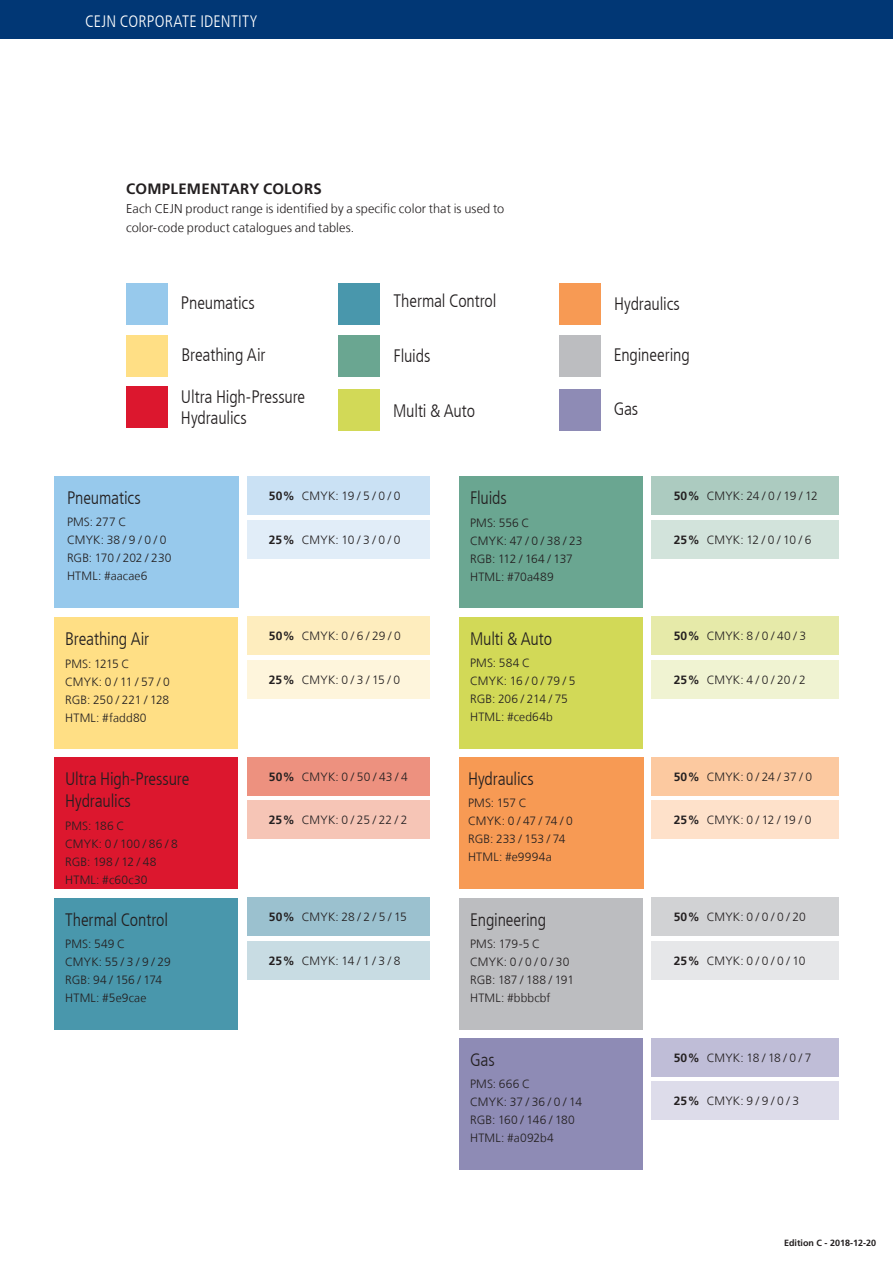
<style>
.page{position:relative;width:893px;height:1263px;background:#fff}
.page>*{position:absolute;margin:0;border:0;box-sizing:border-box;transform-origin:0 0}
.t1{font:300 condensed 18px/21px "Frutiger LT Com";letter-spacing:-.01em;color:#231f20}
.t2{font:300 condensed 16.5px "Frutiger LT Com";letter-spacing:.01em;color:#fff}
.t3{font:700 15px "Frutiger LT Com";letter-spacing:.02em;color:#231f20}
.t4{font:300 12.75px/19.2px "Frutiger LT Com";letter-spacing:.005em;color:#231f20}
.t5{font:300 12px/18px "Frutiger LT Com";letter-spacing:.01em;color:#231f20}
.t6{font:300 12px "Frutiger LT Com";letter-spacing:-.02em;color:#231f20}
.t7{font:700 9px "Frutiger LT Com";color:#231f20}
.s1{font-weight:700}
</style>
<div class="page">
<div style="left:0;top:0;width:893px;height:39px;background:#013775"></div>
<div style="left:126px;top:283px;width:42px;height:42px;background:#97c9ec"></div>
<div style="left:126px;top:386px;width:42px;height:42px;background:#dc172e"></div>
<div style="left:126px;top:335px;width:42px;height:42px;background:#ffdf85"></div>
<div style="left:54px;top:476px;width:184px;height:132px;background:#97c9ec"></div>
<div style="left:247px;top:476px;width:183px;height:39px;background:#cae1f4"></div>
<div style="left:247px;top:520px;width:183px;height:38px;background:#e1edf8"></div>
<div style="left:247px;top:617px;width:183px;height:38px;background:#feedbe"></div>
<div style="left:247px;top:660px;width:183px;height:38px;background:#fef5dc"></div>
<div style="left:54px;top:617px;width:184px;height:132px;background:#ffdf85"></div>
<div style="left:652px;top:476px;width:187px;height:39px;background:#accbc0"></div>
<div style="left:652px;top:520px;width:187px;height:38px;background:#d2e3db"></div>
<div style="left:459px;top:476px;width:184px;height:132px;background:#6aa691"></div>
<div style="left:652px;top:757px;width:187px;height:38px;background:#fcc9a0"></div>
<div style="left:652px;top:801px;width:187px;height:38px;background:#fee1ca"></div>
<div style="left:459px;top:757px;width:184px;height:132px;background:#f79a54"></div>
<div style="left:54px;top:757px;width:184px;height:132px;background:#dc172e"></div>
<div style="left:247px;top:757px;width:183px;height:38px;background:#ed917f"></div>
<div style="left:247px;top:801px;width:183px;height:38px;background:#f6c5b6"></div>
<div style="left:459px;top:617px;width:184px;height:132px;background:#d2d957"></div>
<div style="left:652px;top:617px;width:187px;height:38px;background:#e6eaa9"></div>
<div style="left:652px;top:660px;width:187px;height:38px;background:#f0f3d2"></div>
<div style="left:338px;top:389px;width:42px;height:42px;background:#d2d957"></div>
<div style="left:338px;top:335px;width:42px;height:42px;background:#6aa691"></div>
<div style="left:338px;top:283px;width:42px;height:42px;background:#4997ac"></div>
<div style="left:54px;top:898px;width:184px;height:132px;background:#4997ac"></div>
<div style="left:247px;top:898px;width:183px;height:38px;background:#9bc1cf"></div>
<div style="left:247px;top:941px;width:183px;height:38px;background:#c8dce3"></div>
<div style="left:559px;top:283px;width:42px;height:42px;background:#f79a54"></div>
<div style="left:559px;top:335px;width:42px;height:42px;background:#bcbdc0"></div>
<div style="left:559px;top:389px;width:42px;height:42px;background:#8e8bb5"></div>
<div style="left:652px;top:898px;width:187px;height:38px;background:#d1d2d4"></div>
<div style="left:652px;top:941px;width:187px;height:38px;background:#e6e7e9"></div>
<div style="left:459px;top:898px;width:184px;height:131px;background:#bcbdc0"></div>
<div style="left:652px;top:1038px;width:187px;height:38px;background:#bfbdd7"></div>
<div style="left:652px;top:1081px;width:187px;height:39px;background:#dddcea"></div>
<div style="left:459px;top:1038px;width:184px;height:132px;background:#8e8bb5"></div>
<h2 class="t2" style="left:85px;top:12px;width:174px">CEJN CORPORATE IDENTITY</h2>
<p class="t3" style="left:126px;top:180px;width:197px">COMPLEMENTARY COLORS</p>
<p class="t4" style="left:126px;top:199px;width:380px">Each CEJN product range is identified by a specific color that is used to color-code product catalogues and tables.</p>
<p class="t1" style="left:181px;top:293px;width:75px">Pneumatics</p>
<p class="t1" style="left:181px;top:344px;width:86px">Breathing Air</p>
<p class="t1" style="left:181px;top:386px;width:126px">Ultra High-Pressure<br>Hydraulics</p>
<p class="t1" style="left:394px;top:291px;width:104px">Thermal Control</p>
<p class="t1" style="left:394px;top:345px;width:38px">Fluids</p>
<p class="t1" style="left:393px;top:401px;width:84px">Multi &amp; Auto</p>
<p class="t1" style="left:67px;top:487px;width:75px">Pneumatics</p>
<p class="t5" style="left:67px;top:513px;width:106px">PMS: 277 C<br>CMYK: 38 / 9 / 0 / 0<br>RGB: 170 / 202 / 230<br>HTML: #aacae6</p>
<p class="t1" style="left:65px;top:629px;width:86px">Breathing Air</p>
<p class="t5" style="left:65px;top:654px;width:106px">PMS: 1215 C<br>CMYK: 0 / 11 / 57 / 0<br>RGB: 250 / 221 / 128<br>HTML: #fadd80</p>
<p class="t5" style="left:269px;top:487px;width:133px"><span class="s1">50 %</span> CMYK: 19 / 5 / 0 / 0</p>
<p class="t5" style="left:269px;top:530px;width:133px"><span class="s1">25 %</span> CMYK: 10 / 3 / 0 / 0</p>
<p class="t5" style="left:269px;top:627px;width:134px"><span class="s1">50 %</span> CMYK: 0 / 6 / 29 / 0</p>
<p class="t5" style="left:269px;top:671px;width:133px"><span class="s1">25 %</span> CMYK: 0 / 3 / 15 / 0</p>
<p class="t1" style="left:470px;top:488px;width:38px">Fluids</p>
<p class="t5" style="left:470px;top:513px;width:114px">PMS: 556 C<br>CMYK: 47 / 0 / 38 / 23<br>RGB: 112 / 164 / 137<br>HTML: #70a489</p>
<p class="t1" style="left:470px;top:628px;width:84px">Multi &amp; Auto</p>
<p class="t5" style="left:470px;top:654px;width:107px">PMS: 584 C<br>CMYK: 16 / 0 / 79 / 5<br>RGB: 206 / 214 / 75<br>HTML: #ced64b</p>
<p class="t1" style="left:65px;top:768px;width:126px;line-height:22.5px">Ultra High-Pressure<br>Hydraulics</p>
<p class="t5" style="left:65px;top:817px;width:114px">PMS: 186 C<br>CMYK: 0 / 100 / 86 / 8<br>RGB: 198 / 12 / 48<br>HTML: #c60c30</p>
<p class="t1" style="left:65px;top:909px;width:104px">Thermal Control</p>
<p class="t5" style="left:65px;top:935px;width:107px">PMS: 549 C<br>CMYK: 55 / 3 / 9 / 29<br>RGB: 94 / 156 / 174<br>HTML: #5e9cae</p>
<p class="t5" style="left:269px;top:768px;width:140px"><span class="s1">50 %</span> CMYK: 0 / 50 / 43 / 4</p>
<p class="t5" style="left:269px;top:811px;width:140px"><span class="s1">25 %</span> CMYK: 0 / 25 / 22 / 2</p>
<p class="t5" style="left:269px;top:908px;width:140px"><span class="s1">50 %</span> CMYK: 28 / 2 / 5 / 15</p>
<p class="t5" style="left:269px;top:952px;width:133px"><span class="s1">25 %</span> CMYK: 14 / 1 / 3 / 8</p>
<p class="t1" style="left:468px;top:769px;width:67px">Hydraulics</p>
<p class="t5" style="left:468px;top:794px;width:106px">PMS: 157 C<br>CMYK: 0 / 47 / 74 / 0<br>RGB: 233 / 153 / 74<br>HTML: #e9994a</p>
<p class="t1" style="left:470px;top:909px;width:78px">Engineering</p>
<p class="t5" style="left:470px;top:935px;width:105px">PMS: 179-5 C<br>CMYK: 0 / 0 / 0 / 30<br>RGB: 187 / 188 / 191<br>HTML: #bbbcbf</p>
<p class="t1" style="left:470px;top:1049px;width:26px">Gas</p>
<p class="t5" style="left:470px;top:1075px;width:114px">PMS: 666 C<br>CMYK: 37 / 36 / 0 / 14<br>RGB: 160 / 146 / 180<br>HTML: #a092b4</p>
<p class="t1" style="left:614px;top:293px;width:67px">Hydraulics</p>
<p class="t1" style="left:614px;top:344px;width:78px">Engineering</p>
<p class="t1" style="left:614px;top:398px;width:26px">Gas</p>
<p class="t6" style="left:674px;top:489px;width:146px"><span class="s1">50 %</span> CMYK: 24 / 0 / 19 / 12</p>
<p class="t5" style="left:674px;top:530px;width:139px"><span class="s1">25 %</span> CMYK: 12 / 0 / 10 / 6</p>
<p class="t5" style="left:674px;top:627px;width:134px"><span class="s1">50 %</span> CMYK: 8 / 0 / 40 / 3</p>
<p class="t5" style="left:674px;top:671px;width:134px"><span class="s1">25 %</span> CMYK: 4 / 0 / 20 / 2</p>
<p class="t5" style="left:674px;top:768px;width:140px"><span class="s1">50 %</span> CMYK: 0 / 24 / 37 / 0</p>
<p class="t5" style="left:674px;top:811px;width:139px"><span class="s1">25 %</span> CMYK: 0 / 12 / 19 / 0</p>
<p class="t5" style="left:674px;top:908px;width:134px"><span class="s1">50 %</span> CMYK: 0 / 0 / 0 / 20</p>
<p class="t5" style="left:674px;top:952px;width:133px"><span class="s1">25 %</span> CMYK: 0 / 0 / 0 / 10</p>
<p class="t5" style="left:674px;top:1048px;width:139px"><span class="s1">50 %</span> CMYK: 18 / 18 / 0 / 7</p>
<p class="t5" style="left:674px;top:1092px;width:127px"><span class="s1">25 %</span> CMYK: 9 / 9 / 0 / 3</p>
<p class="t7" style="left:784px;top:1238px;width:94px">Edition C - 2018-12-20</p>
</div>
